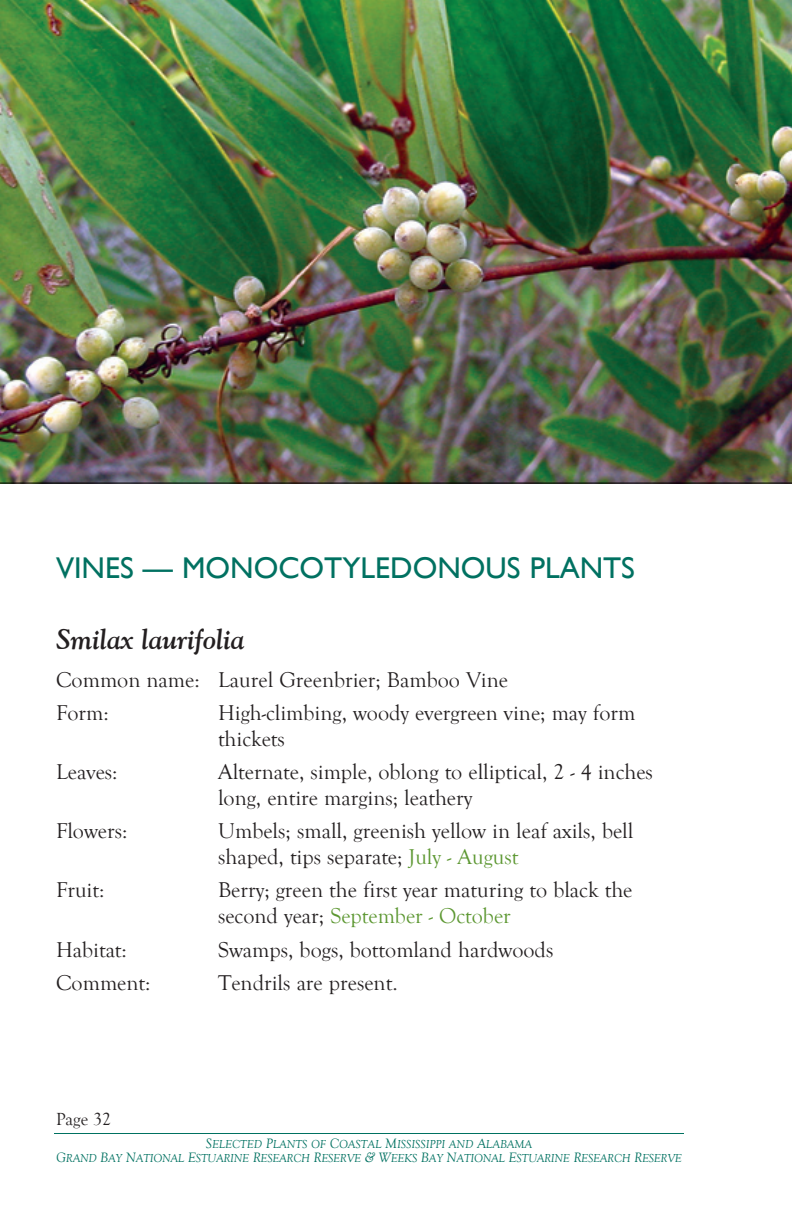
<style>
.page{position:relative;width:792px;height:1224px;background:#fff}
.page>*{position:absolute;margin:0;border:0;box-sizing:border-box;transform-origin:0 0}
.headers{font:30px "Gill Sans";color:#007161}
.Paragraph_Style_1{font:italic 700 28px "Goudy Old Style BT";color:#231f20}
.common_name{font:22px/26px "Goudy Old Style T";color:#231f20}
.t1{font:18px "Goudy Old Style T";color:#231f20}
.t2{font:11.8px/14px "Goudy Old Style T Italic SC850";letter-spacing:-.01em;color:#007161;text-align:center}
.s1{color:#5c9731}
.s2{font-size:14px}
</style>
<div class="page">
<hr style="left:54px;top:1133px;width:630px;height:1px;background:#007161">
<img style="left:0;top:0;width:792px;height:484px">
<p class="headers" style="left:56px;top:551px;width:324px">VINES — MONOCOTYLEDO</p>
<p class="headers" style="left:437px;top:551px;width:44px">NOUS</p>
<p class="headers" style="left:530px;top:551px;width:90px">PLANTS</p>
<p class="Paragraph_Style_1" style="left:56px;top:622px;width:190px">Smilax laurifolia</p>
<p class="common_name" style="left:56px;top:667px;width:453px">Common name: Laurel Greenbrier; Bamboo Vine</p>
<p class="common_name" style="left:56px;top:700px;width:54px">Form:</p>
<p class="common_name" style="left:218px;top:700px;width:419px">High-climbing, woody evergreen vine; may form thickets</p>
<p class="common_name" style="left:56px;top:759px;width:63px">Leaves:</p>
<p class="common_name" style="left:218px;top:759px;width:437px">Alternate, simple, oblong to elliptical, 2 - 4 inches long, entire margins; leathery</p>
<p class="common_name" style="left:56px;top:818px;width:73px">Flowers:</p>
<p class="common_name" style="left:218px;top:818px;width:417px">Umbels; small, greenish yellow in leaf axils, bell shaped, tips separate; <span class="s1">July - August</span></p>
<p class="common_name" style="left:56px;top:878px;width:50px">Fruit:</p>
<p class="common_name" style="left:218px;top:878px;width:416px">Berry; green the first year maturing to black the second year; <span class="s1">September - October</span></p>
<p class="common_name" style="left:56px;top:937px;width:72px">Habitat:</p>
<p class="common_name" style="left:218px;top:937px;width:337px">Swamps, bogs, bottomland hardwoods</p>
<p class="common_name" style="left:56px;top:970px;width:96px">Comment:</p>
<p class="common_name" style="left:218px;top:970px;width:181px">Tendrils are present.</p>
<p class="t1" style="left:56px;top:1109px;width:57px">Page 32</p>
<p class="t2" style="left:56px;top:1137px;width:627px"><span class="s2">S</span>ELECTED <span class="s2">P</span>LANTS OF <span class="s2">C</span>OASTAL <span class="s2">M</span>ISS ISS IPPI AND <span class="s2">A</span>LABAMA<br><span class="s2">G</span>RAND <span class="s2">B</span>AY <span class="s2">N</span>ATIONAL <span class="s2">E</span>STUARINE <span class="s2">R</span>ESEARCH <span class="s2">R</span>ESERVE <span class="s2">&amp; W</span>EEKS <span class="s2">B</span>AY <span class="s2">N</span>ATIONAL <span class="s2">E</span>STUARINE <span class="s2">R</span>ESEARCH <span class="s2">R</span>ESERVE</p>
</div>
